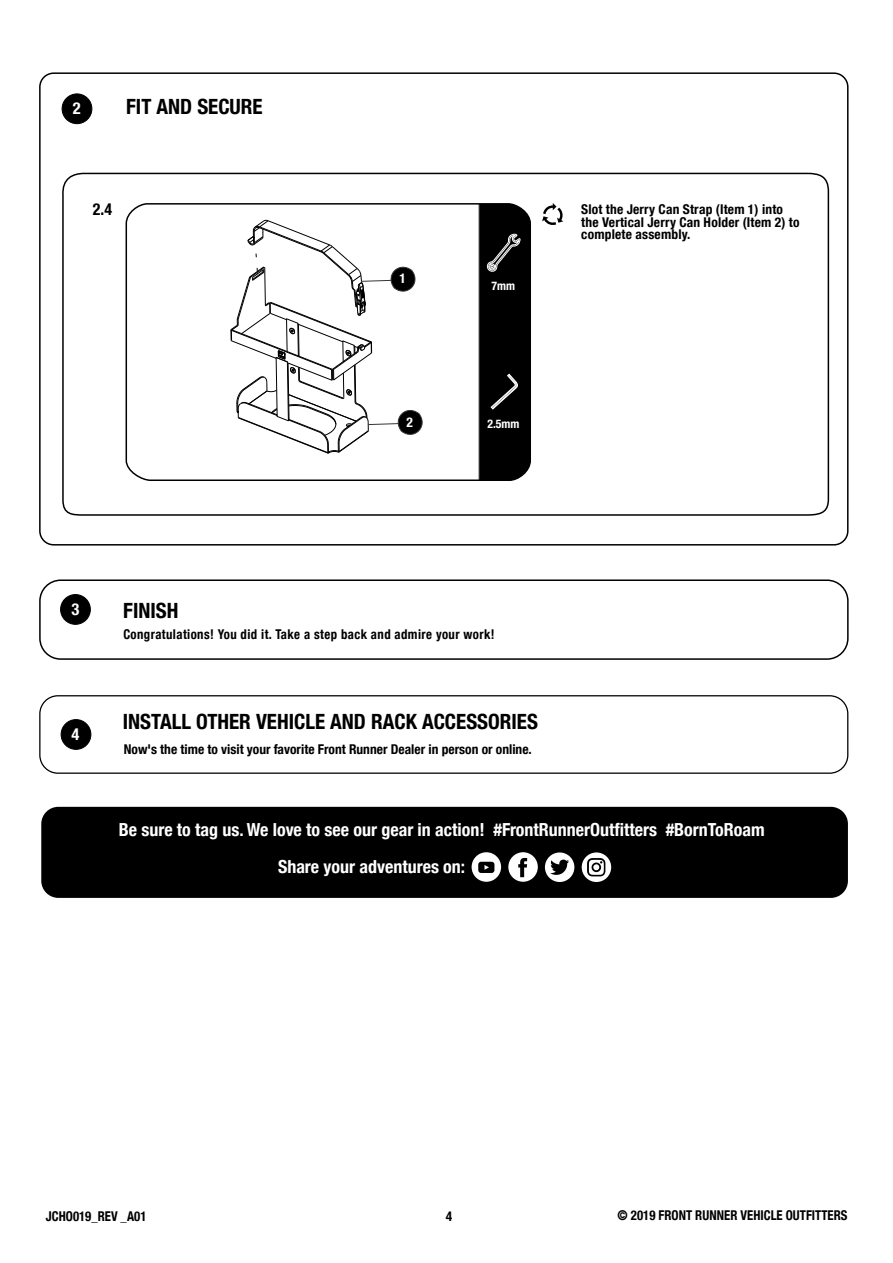
<style>
.page{position:relative;width:893px;height:1263px;background:#fff}
.page>*{position:absolute;margin:0;border:0;box-sizing:border-box;transform-origin:0 0}
.t1{font:700 condensed 21px "Helvetica Neue LT Com";color:#000}
.t2{font:700 condensed 18px/36.9px "Helvetica Neue";color:#fff}
.t3{font:700 condensed 16.5px "Helvetica Neue LT Com";color:#fefefe}
.t4{font:700 condensed 16.5px "Helvetica Neue LT Com";color:#000}
.t5{font:700 condensed 13.5px/12.5px "Helvetica Neue LT Com";letter-spacing:.015em;color:#000}
.t6{font:700 condensed 13.5px "Helvetica Neue LT Com";letter-spacing:.015em;color:#000;scale:.95 1}
.t7{font:700 condensed 13.5px "Helvetica Neue LT Com";color:#fefefe}
.t8{font:700 condensed 12px "Helvetica Neue LT Com";color:#fff}
</style>
<div class="page">
<div style="left:62px;top:94px;width:30px;height:30px;background:#000;border-radius:50%"></div>
<div style="left:62px;top:93px;width:30px;height:31px;border:1px solid #000;border-radius:50%"></div>
<svg style="left:62px;top:172px;width:768px;height:344px"></svg>
<svg style="left:542px;top:203px;width:21px;height:23px"></svg>
<svg style="left:478px;top:199px;width:56px;height:287px;background:#1e1e1e"></svg>
<div style="left:61px;top:720px;width:30px;height:29px;background:#000;border-radius:50%"></div>
<div style="left:61px;top:719px;width:30px;height:31px;border:1px solid #000;border-radius:50%"></div>
<div style="left:39px;top:695px;width:809px;height:79px;border:1px solid #000;border-radius:18px"></div>
<div style="left:41px;top:807px;width:807px;height:91px;background:#000;border-radius:17px"></div>
<svg style="left:582px;top:852px;width:29px;height:30px"></svg>
<svg style="left:587px;top:858px;width:18px;height:18px"></svg>
<svg style="left:545px;top:852px;width:29px;height:30px"></svg>
<svg style="left:508px;top:852px;width:30px;height:30px"></svg>
<svg style="left:472px;top:852px;width:29px;height:30px"></svg>
<div style="left:61px;top:594px;width:29px;height:30px;background:#000;border-radius:50%"></div>
<div style="left:60px;top:594px;width:31px;height:31px;border:1px solid #000;border-radius:50%"></div>
<div style="left:39px;top:579px;width:810px;height:81px;border:2px solid #000;border-radius:21px"></div>
<p class="t3" style="left:73px;top:98px;width:9px">2</p>
<h1 class="t1" style="left:126px;top:94px;width:138px">FIT AND SECURE</h1>
<p class="t4" style="left:93px;top:199px;width:21px">2.4</p>
<p class="t7" style="left:399px;top:270px;width:8px">1</p>
<p class="t7" style="left:407px;top:414px;width:8px">2</p>
<p class="t8" style="left:492px;top:278px;width:25px">7mm</p>
<p class="t8" style="left:487px;top:417px;width:34px">2.5mm</p>
<p class="t5" style="left:581px;top:203px;width:220px">Slot the Jerry Can Strap (Item 1) into the Vertical Jerry Can Holder (Item 2) to complete assembly.</p>
<p class="t3" style="left:71px;top:599px;width:9px">3</p>
<h1 class="t1" style="left:123px;top:598px;width:57px">FINISH</h1>
<p class="t6" style="left:123px;top:626px;width:392px">Congratulations! You did it. Take a step back and admire your work!</p>
<p class="t3" style="left:72px;top:725px;width:9px">4</p>
<h1 class="t1" style="left:123px;top:709px;width:417px">INSTALL OTHER VEHICLE AND RACK ACCESSORIES</h1>
<p class="t5" style="left:124px;top:743px;width:409px">Now's the time to visit your favorite Front Runner Dealer in person or online.</p>
<h2 class="t2" style="left:278px;top:811px;width:488px;text-indent:-159px">Be sure to tag us. We love to see our gear in action! #FrontRunnerOutfitters #BornToRoam<br>Share your adventures on:</h2>
<p class="t6" style="left:46px;top:1208px;width:107px">JCHO019_REV _A01</p>
<p class="t5" style="left:446px;top:1209px;width:8px">4</p>
<p class="t6" style="left:617px;top:1207px;width:244px">© 2019 FRONT RUNNER VEHICLE OUTFITTERS</p>
</div>
